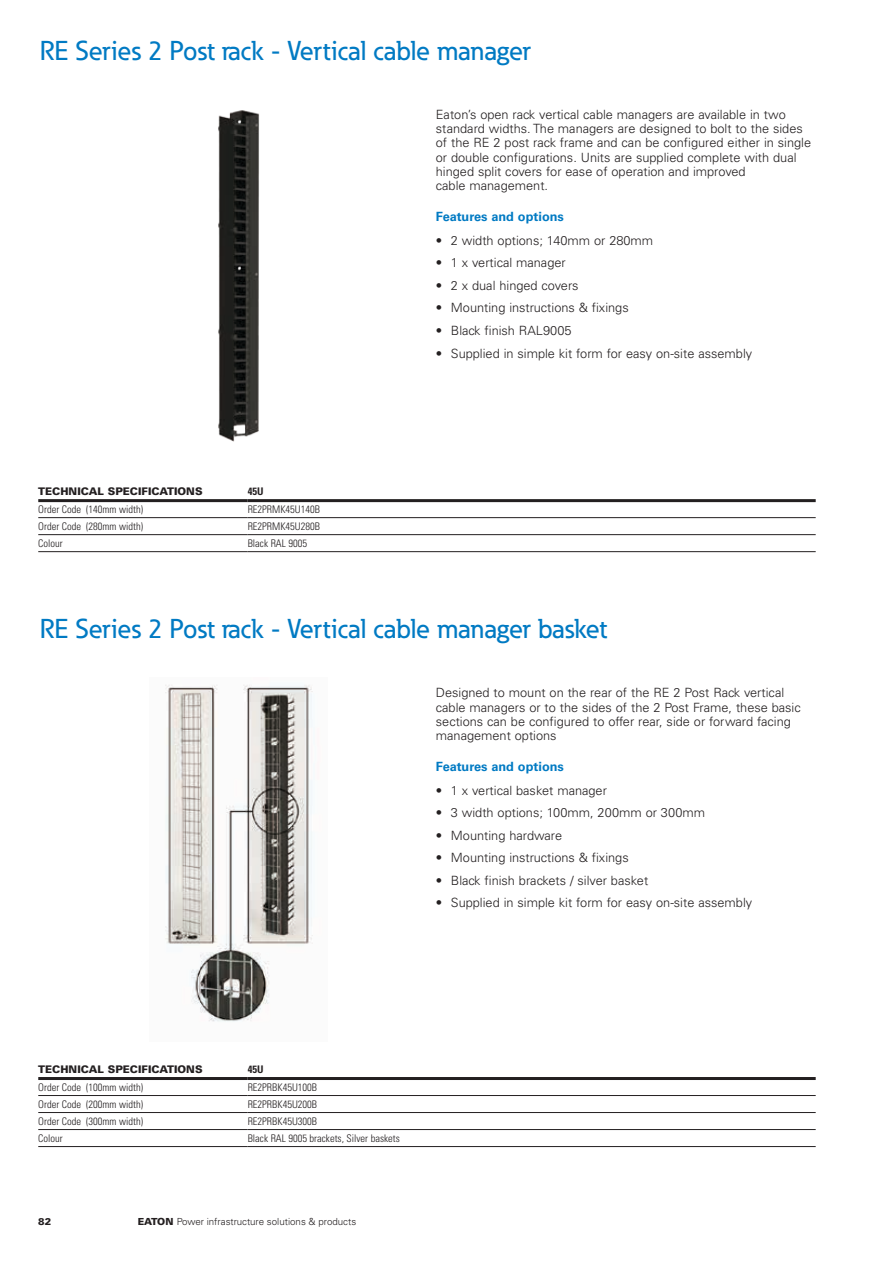
<style>
.page{position:relative;width:893px;height:1263px;background:#fff}
.page>*{position:absolute;margin:0;border:0;box-sizing:border-box;transform-origin:0 0}
.t1{font:500 27px "Eaton";color:#007ac3}
.t2{font:300 12.75px/14.2px "Univers LT Std";color:#231f20}
.t3{font:700 12.75px "Univers LT Std";color:#007ac3}
.t4{font:300 condensed 10.5px "Univers LT Std";color:#231f20}
.t5{font:900 10.5px "Univers LT Std";color:#231f20}
.t6{font:700 condensed 10.5px "Univers LT Std";color:#231f20}
.t7{font:300 9.75px "Univers LT Std";color:#231f20}
.t8{font:900 9.75px "Univers LT Std";color:#231f20}
.s1{font-weight:900}
</style>
<div class="page">
<img style="left:218px;top:110px;width:41px;height:331px">
<hr style="left:38px;top:499px;width:210px;height:3px;background:#231f20">
<hr style="left:248px;top:499px;width:568px;height:3px;background:#231f20">
<hr style="left:38px;top:517px;width:210px;height:1px;background:#231f20">
<hr style="left:248px;top:517px;width:568px;height:1px;background:#231f20">
<hr style="left:38px;top:534px;width:210px;height:1px;background:#231f20">
<hr style="left:38px;top:551px;width:210px;height:1px;background:#231f20">
<hr style="left:248px;top:534px;width:568px;height:1px;background:#231f20">
<hr style="left:248px;top:551px;width:568px;height:1px;background:#231f20">
<hr style="left:38px;top:1077px;width:210px;height:3px;background:#231f20">
<hr style="left:248px;top:1077px;width:568px;height:3px;background:#231f20">
<hr style="left:38px;top:1095px;width:210px;height:1px;background:#231f20">
<hr style="left:248px;top:1095px;width:568px;height:1px;background:#231f20">
<hr style="left:38px;top:1112px;width:210px;height:1px;background:#231f20">
<hr style="left:248px;top:1112px;width:568px;height:1px;background:#231f20">
<hr style="left:38px;top:1129px;width:210px;height:1px;background:#231f20">
<hr style="left:38px;top:1146px;width:210px;height:1px;background:#231f20">
<hr style="left:248px;top:1129px;width:568px;height:1px;background:#231f20">
<hr style="left:248px;top:1146px;width:568px;height:1px;background:#231f20">
<img style="left:165px;top:685px;width:148px;height:337px">
<h1 class="t1" style="left:40px;top:35px;width:493px">RE Series 2 Post rack - Vertical cable manager</h1>
<p class="t5" style="left:38px;top:485px;width:166px">TECHNICAL SPECIFICATIONS</p>
<p class="t6" style="left:248px;top:485px;width:17px">45U</p>
<p class="t4" style="left:38px;top:503px;width:106px">Order Code (140mm width)</p>
<p class="t4" style="left:248px;top:503px;width:74px">RE2PRMK45U140B</p>
<p class="t4" style="left:38px;top:520px;width:106px">Order Code (280mm width)</p>
<p class="t4" style="left:248px;top:520px;width:74px">RE2PRMK45U280B</p>
<p class="t4" style="left:38px;top:537px;width:26px">Colour</p>
<p class="t4" style="left:248px;top:537px;width:61px">Black RAL 9005</p>
<p class="t2" style="left:436px;top:107px;width:377px">Eaton’s open rack vertical cable managers are available in two standard widths. The managers are designed to bolt to the sides of the RE 2 post rack frame and can be configured either in single or double configurations. Units are supplied complete with dual hinged split covers for ease of operation and improved<br>cable management.</p>
<p class="t3" style="left:436px;top:209px;width:130px">Features and options</p>
<p class="t2" style="left:436px;top:233px;width:219px">• 2 width options; 140mm or 280mm</p>
<p class="t2" style="left:436px;top:256px;width:131px">• 1 x vertical manager</p>
<p class="t2" style="left:436px;top:278px;width:144px">• 2 x dual hinged covers</p>
<p class="t2" style="left:436px;top:301px;width:194px">• Mounting instructions &amp; fixings</p>
<p class="t2" style="left:436px;top:323px;width:137px">• Black finish RAL9005</p>
<p class="t2" style="left:436px;top:346px;width:318px">• Supplied in simple kit form for easy on-site assembly</p>
<h1 class="t1" style="left:40px;top:612px;width:569px">RE Series 2 Post rack - Vertical cable manager basket</h1>
<p class="t2" style="left:436px;top:686px;width:366px">Designed to mount on the rear of the RE 2 Post Rack vertical cable managers or to the sides of the 2 Post Frame, these basic sections can be configured to offer rear, side or forward facing management options</p>
<p class="t3" style="left:436px;top:759px;width:130px">Features and options</p>
<p class="t2" style="left:436px;top:783px;width:173px">• 1 x vertical basket manager</p>
<p class="t2" style="left:436px;top:806px;width:271px">• 3 width options; 100mm, 200mm or 300mm</p>
<p class="t2" style="left:436px;top:828px;width:128px">• Mounting hardware</p>
<p class="t2" style="left:436px;top:851px;width:194px">• Mounting instructions &amp; fixings</p>
<p class="t2" style="left:436px;top:873px;width:214px">• Black finish brackets / silver basket</p>
<p class="t2" style="left:436px;top:896px;width:318px">• Supplied in simple kit form for easy on-site assembly</p>
<p class="t5" style="left:38px;top:1063px;width:166px">TECHNICAL SPECIFICATIONS</p>
<p class="t6" style="left:248px;top:1063px;width:17px">45U</p>
<p class="t4" style="left:38px;top:1081px;width:106px">Order Code (100mm width)</p>
<p class="t4" style="left:248px;top:1081px;width:71px">RE2PRBK45U100B</p>
<p class="t4" style="left:38px;top:1098px;width:106px">Order Code (200mm width)</p>
<p class="t4" style="left:248px;top:1098px;width:71px">RE2PRBK45U200B</p>
<p class="t4" style="left:38px;top:1115px;width:106px">Order Code (300mm width)</p>
<p class="t4" style="left:248px;top:1115px;width:71px">RE2PRBK45U300B</p>
<p class="t4" style="left:38px;top:1132px;width:26px">Colour</p>
<p class="t4" style="left:248px;top:1132px;width:154px">Black RAL 9005 brackets, Silver baskets</p>
<p class="t8" style="left:38px;top:1215px;width:15px">82</p>
<p class="t7" style="left:138px;top:1215px;width:220px"><span class="s1">EATON</span> Power infrastructure solutions &amp; products</p>
</div>
